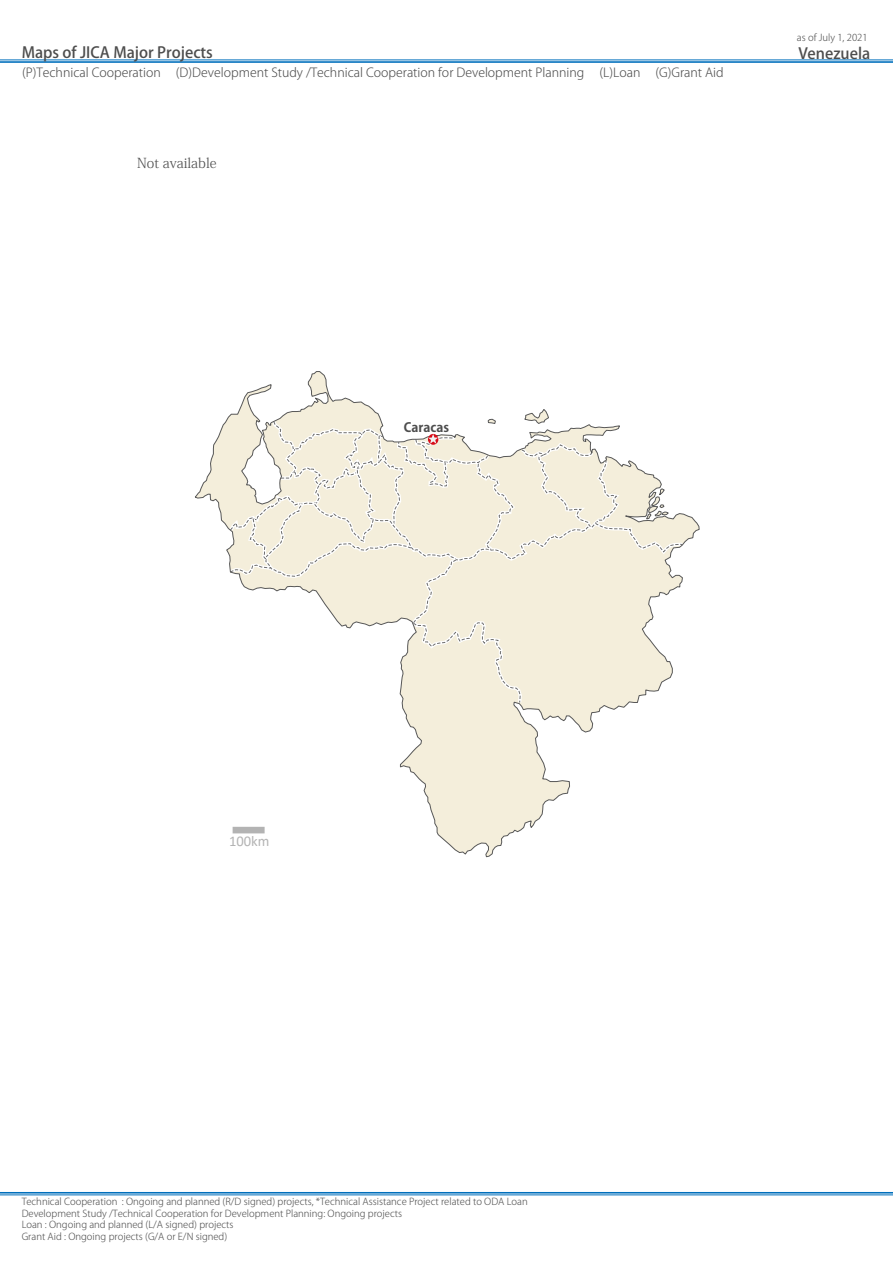
<style>
.page{position:relative;width:893px;height:1263px;background:#fff}
.page>*{position:absolute;margin:0;border:0;box-sizing:border-box;transform-origin:0 0}
.t1{font:500 15.3px "Koz Go Pro";color:#4d4d4d}
.t2{font:14.85px "Calibri";color:#b3b3b3}
.t3{font:300 13.8px "Koz Min Pro";color:#4d4d4d}
.t4{font:700 12.75px "Koz Go Pro";color:#4d4d4d}
.t5{font:300 12.45px "Koz Go Pro";color:#4d4d4d}
.t6{font:300 9.6px/11.7px "Koz Go Pro";color:#4d4d4d}
</style>
<div class="page">
<svg style="left:195px;top:371px;width:505px;height:486px"></svg>
<div style="left:233px;top:827px;width:32px;height:6px;background:#b3b3b3"></div>
<svg style="left:226px;top:409px;width:460px;height:297px"></svg>
<hr style="left:0;top:60px;width:893px;height:1px;background:#006fbc">
<hr style="left:0;top:61px;width:893px;height:2px;background:#006fbc">
<hr style="left:0;top:1192px;width:893px;height:1px;background:#006fbc">
<hr style="left:0;top:1194px;width:893px;height:1px;background:#006fbc">
<h1 class="t1" style="left:22px;top:42px;width:193px">Maps of JICA Major Projects</h1>
<p class="t5" style="left:22px;top:64px;width:703px">(P)Technical Cooperation (D)Development Study /Technical Cooperation for Development Planning (L)Loan (G)Grant Aid</p>
<h3 class="t3" style="left:137px;top:154px;width:81px">Not available</h3>
<p class="t6" style="left:797px;top:32px;width:72px">as of July 1, 2021</p>
<h1 class="t1" style="left:798px;top:43px;width:73px">Venezuela</h1>
<h3 class="t4" style="left:404px;top:419px;width:47px">Caracas</h3>
<h2 class="t2" style="left:229px;top:831px;width:42px">100km</h2>
<p class="t6" style="left:22px;top:1196px;width:508px">Technical Cooperation : Ongoing and planned (R/D signed) projects, *Technical Assistance Project related to ODA Loan Development Study /Technical Cooperation for Development Planning: Ongoing projects<br>Loan : Ongoing and planned (L/A signed) projects<br>Grant Aid : Ongoing projects (G/A or E/N signed)</p>
</div>
